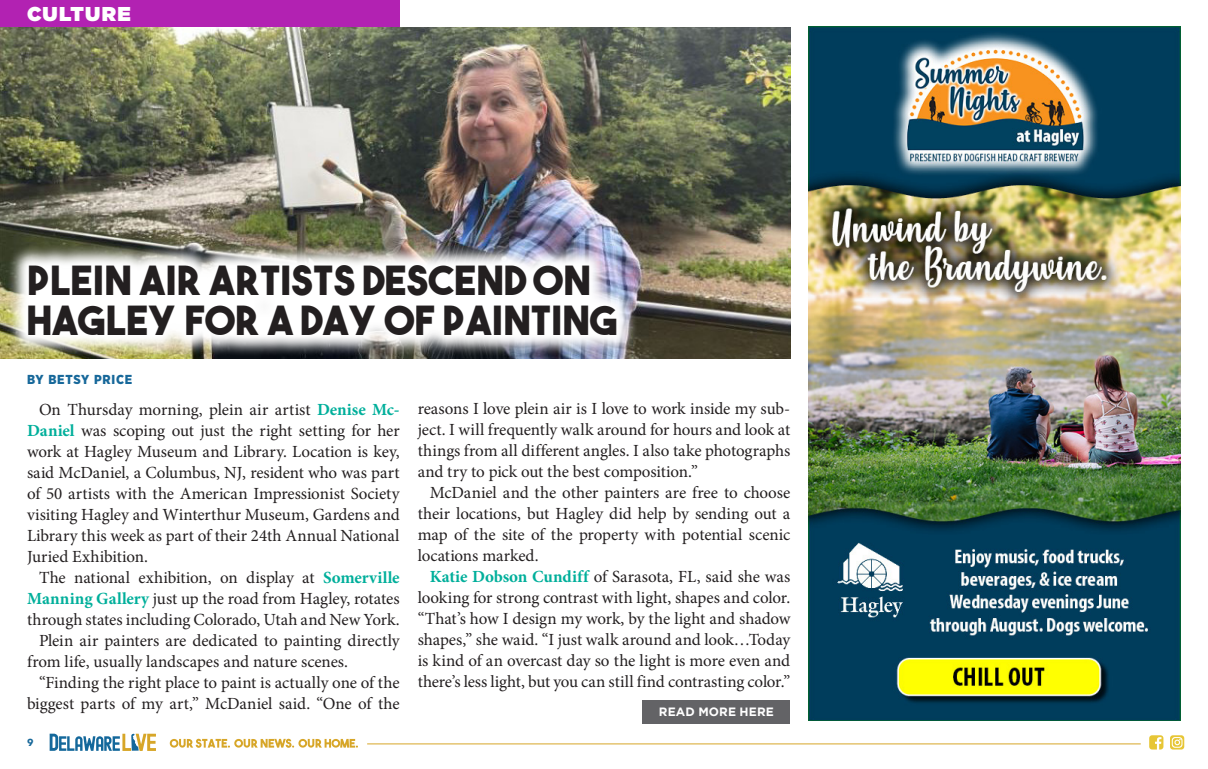
<style>
.page{position:relative;width:1208px;height:769px;background:#fff}
.page>*{position:absolute;margin:0;border:0;box-sizing:border-box;transform-origin:0 0}
.t1{font:40px/40px "The Bold Font";letter-spacing:.01em;color:#231f20}
.t2{font:900 20px "Gotham";letter-spacing:.06em;color:#fff}
.body_copy{font:17px/21px "Minion Pro";letter-spacing:-.005em;color:#231f20;text-align:justify}
.t3{font:900 13px "Gotham Narrow";letter-spacing:.06em;color:#17689a}
.t4{font:700 12px "Gotham";letter-spacing:.01em;color:#fff}
.t5{font:700 10px "Avenir Next";color:#17689a}
.s1{font-weight:700;color:#00af9b}
</style>
<div class="page">
<div style="left:0;top:0;width:399px;height:27px;background:#b222b2"></div>
<svg style="left:50px;top:733px;width:106px;height:17px"></svg>
<svg style="left:170px;top:738px;width:188px;height:9px"></svg>
<hr style="left:367px;top:743px;width:773px;height:1px;background:#d7a628">
<svg style="left:1149px;top:735px;width:14px;height:14px"></svg>
<svg style="left:1170px;top:735px;width:14px;height:14px"></svg>
<img style="left:0;top:27px;width:790px;height:331px">
<img style="left:6px;top:243px;width:632px;height:113px">
<div style="left:642px;top:699px;width:148px;height:24px;background:#636366"></div>
<img style="left:808px;top:26px;width:372px;height:694px">
<p class="t2" style="left:27px;top:0;width:105px">CULTURE</p>
<p class="t1" style="left:27px;top:259px;width:592px">PLEIN AIR ARTISTS DESCEND ON<br>HAGLEY FOR A DAY OF PAINTING</p>
<p class="t3" style="left:27px;top:370px;width:107px">BY BETSY PRICE</p>
<p class="body_copy" style="left:27px;top:399px;width:374px;text-indent:12px">On Thursday morning, plein air artist <span class="s1">Denise Mc-Daniel</span> was scoping out just the right setting for her work at Hagley Museum and Library. Location is key, said McDaniel, a Columbus, NJ, resident who was part of 50 artists with the American Impressionist Society visiting Hagley and Winterthur Museum, Gardens and Library this week as part of their 24th Annual National Juried Exhibition.</p>
<p class="body_copy" style="left:27px;top:566px;width:374px;text-indent:12px">The national exhibition, on display at <span class="s1">Somerville Manning Gallery</span> just up the road from Hagley, rotates through states including Colorado, Utah and New York.</p>
<p class="body_copy" style="left:27px;top:629px;width:374px;text-indent:12px">Plein air painters are dedicated to painting directly from life, usually landscapes and nature scenes.</p>
<p class="body_copy" style="left:27px;top:671px;width:374px;text-align:right">“Finding the right place to paint is actually one of the biggest parts of my art,” McDaniel said. “One of the</p>
<p class="body_copy" style="left:417px;top:397px;width:374px">reasons I love plein air is I love to work inside my sub&shy;ject. I will frequently walk around for hours and look at things from all different angles. I also take photographs and try to pick out the best composition.”</p>
<p class="body_copy" style="left:417px;top:481px;width:374px;text-indent:12px">McDaniel and the other painters are free to choose their locations, but Hagley did help by sending out a map of the site of the property with potential scenic locations marked.</p>
<p class="body_copy" style="left:417px;top:565px;width:374px;text-indent:12px"><span class="s1">Katie Dobson Cundiff</span> of Sarasota, FL, said she was looking for strong contrast with light, shapes and color. “That’s how I design my work, by the light and shadow shapes,” she waid. “I just walk around and look…Today is kind of an overcast day so the light is more even and there’s less light, but you can still find contrasting color.”</p>
<p class="t4" style="left:659px;top:704px;width:116px">READ MORE HERE</p>
<p class="t5" style="left:27px;top:733px;width:8px">9</p>
</div>
